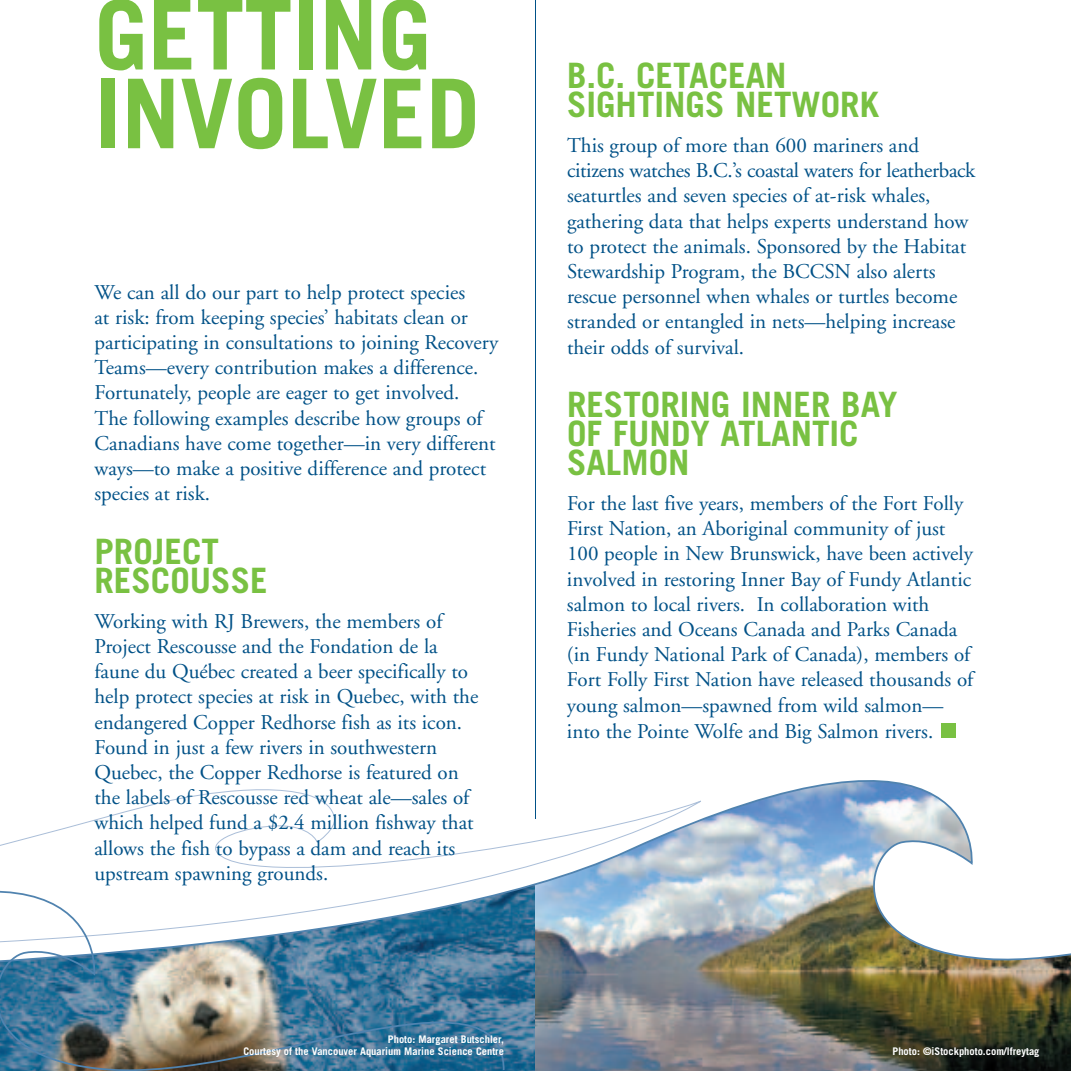
<style>
.page{position:relative;width:1071px;height:1071px;background:#fff}
.page>*{position:absolute;margin:0;border:0;box-sizing:border-box;transform-origin:0 0}
.t1{font:700 96.25px/78.8px "Trade Gothic";color:#79c142}
.t2{font:700 35px/28.9px "Trade Gothic";color:#79c142}
.t3{font:21px/25.2px "Adobe Garamond";color:#005187}
.t4{font:700 10.5px/12.6px "Trade Gothic";color:#fff;text-align:right}
</style>
<div class="page">
<img style="left:505px;top:979px;width:31px;height:92px">
<img style="left:536px;top:979px;width:535px;height:92px">
<img style="left:702px;top:780px;width:369px;height:199px">
<svg style="left:0;top:789px;width:702px;height:190px"></svg>
<img style="left:0;top:891px;width:505px;height:180px">
<div style="left:941px;top:723px;width:14px;height:15px;background:#79c142"></div>
<hr style="left:535px;top:0;width:1px;height:819px;background:#005187">
<h1 class="t1" style="left:94px;top:5px;width:387px">GETTING<br>INVOLVED</h1>
<p class="t3" style="left:94px;top:281px;width:405px">We can all do our part to help protect species<br>at risk: from keeping species’ habitats clean or participating in consultations to joining Recovery Teams—every contribution makes a difference.<br>Fortunately, people are eager to get involved.<br>The following examples describe how groups of Canadians have come together—in very different ways—to make a positive difference and protect species at risk.</p>
<h2 class="t2" style="left:94px;top:540px;width:175px">PROJECT<br>RESCOUSSE</h2>
<p class="t3" style="left:94px;top:610px;width:385px">Working with RJ Brewers, the members of Project Rescousse and the Fondation de la faune du Québec created a beer specifically to help protect species at risk in Quebec, with the endangered Copper Redhorse fish as its icon.<br>Found in just a few rivers in southwestern Quebec, the Copper Redhorse is featured on the labels of Rescousse red wheat ale—sales of which helped fund a $2.4 million fishway that allows the fish to bypass a dam and reach its upstream spawning grounds.</p>
<p class="t4" style="left:243px;top:1033px;width:262px">Photo: Margaret Butschler,<br>Courtesy of the Vancouver Aquarium Marine Science Centre</p>
<h2 class="t2" style="left:567px;top:65px;width:314px">B.C. CETACEAN<br>SIGHTINGS NETWORK</h2>
<p class="t3" style="left:567px;top:135px;width:410px">This group of more than 600 mariners and citizens watches B.C.’s coastal waters for leatherback seaturtles and seven species of at-risk whales, gathering data that helps experts understand how to protect the animals. Sponsored by the Habitat Stewardship Program, the BCCSN also alerts rescue personnel when whales or turtles become stranded or entangled in nets—helping increase their odds of survival.</p>
<h2 class="t2" style="left:567px;top:394px;width:332px">RESTORING INNER BAY<br>OF FUNDY ATLANTIC<br>SALMON</h2>
<p class="t3" style="left:567px;top:492px;width:408px">For the last five years, members of the Fort Folly First Nation, an Aboriginal community of just 100 people in New Brunswick, have been actively involved in restoring Inner Bay of Fundy Atlantic salmon to local rivers. In collaboration with Fisheries and Oceans Canada and Parks Canada (in Fundy National Park of Canada), members of Fort Folly First Nation have released thousands of young salmon—spawned from wild salmon— into the Pointe Wolfe and Big Salmon rivers.</p>
<p class="t4" style="left:893px;top:1046px;width:148px">Photo: ©iStockphoto.com/lfreytag</p>
</div>
